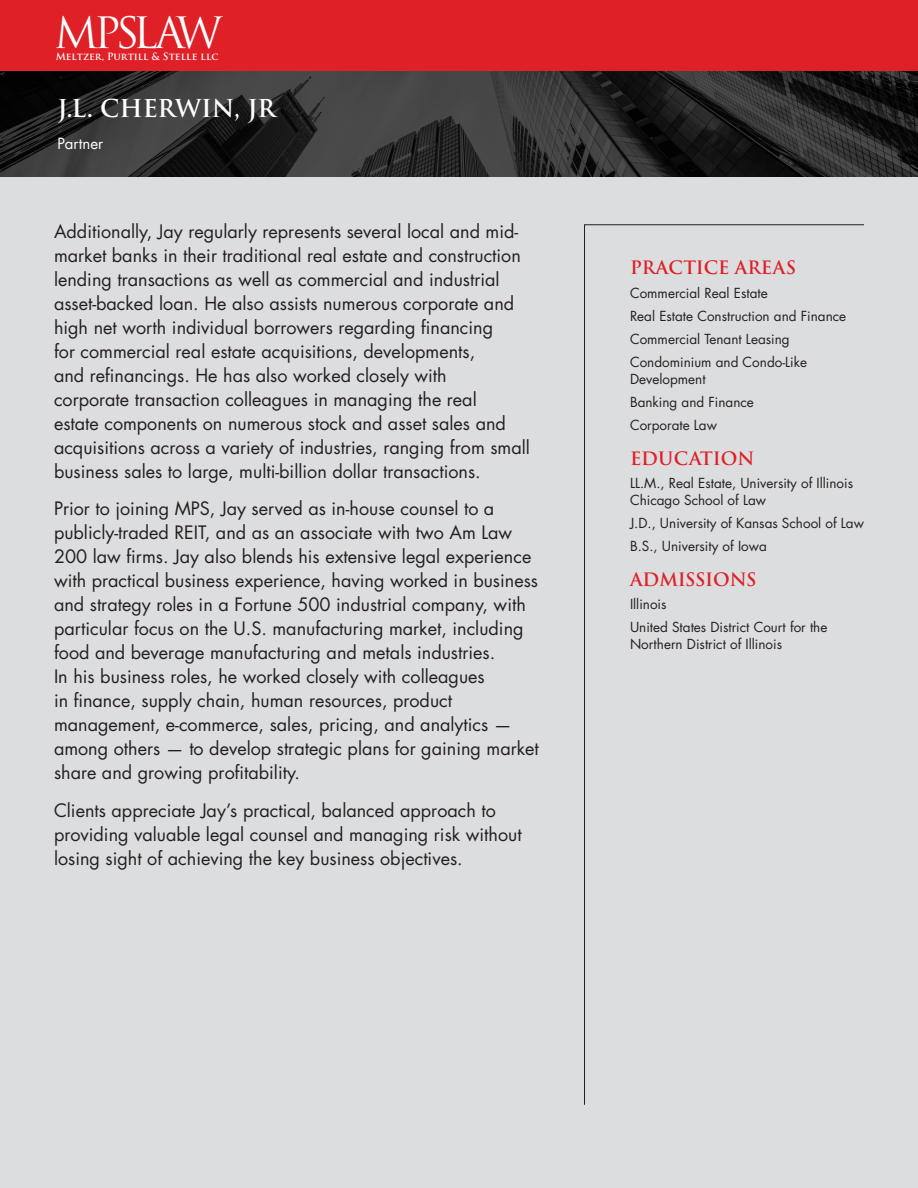
<style>
.page{position:relative;width:918px;height:1188px;background:#fff}
.page>*{position:absolute;margin:0;border:0;box-sizing:border-box;transform-origin:0 0}
.t1{font:42.15px "Trajan Pro";letter-spacing:-.115em;color:#fff}
.Attorney_Name{font:600 24px "Trajan Pro 3";color:#fff}
.Bio{font:18px/24px "Futura LT";color:#231f20}
.Right_Rail_Headers{font:600 18px "Trajan Pro 3";color:#df2027}
.Title_Contact_info{font:15px "Futura LT";color:#fff}
.Right_Rail_Sub-Copy{font:13.5px/16.5px "Futura LT";color:#231f20}
.t2{font:700 9.75px "Trajan Pro";color:#fff}
</style>
<div class="page">
<div style="left:0;top:0;width:918px;height:72px;background:#df2027"></div>
<div style="left:0;top:177px;width:918px;height:1011px;background:#dcdddf"></div>
<img style="left:0;top:72px;width:918px;height:105px">
<svg style="left:584px;top:224px;width:280px;height:881px"></svg>
<h1 class="t1" style="left:54px;top:6px;width:132px">MPSLA</h1>
<p class="t2" style="left:56px;top:51px;width:164px">Meltzer, Purtill &amp; Stelle llc</p>
<h1 class="t1" style="left:176px;top:6px;width:48px">W</h1>
<p class="Attorney_Name" style="left:57px;top:91px;width:220px">J.L. CHERWIN, JR</p>
<p class="Title_Contact_info" style="left:57px;top:133px;width:47px">Partner</p>
<p class="Bio" style="left:54px;top:220px;width:477px">Additionally, Jay regularly represents several local and mid&shy;market banks in their traditional real estate and construction lending transactions as well as commercial and industrial asset-backed loan. He also assists numerous corporate and high net worth individual borrowers regarding financing<br>for commercial real estate acquisitions, developments,<br>and refinancings. He has also worked closely with<br>corporate transaction colleagues in managing the real<br>estate components on numerous stock and asset sales and acquisitions across a variety of industries, ranging from small business sales to large, multi-billion dollar transactions.</p>
<p class="Bio" style="left:54px;top:497px;width:486px">Prior to joining MPS, Jay served as in-house counsel to a publicly-traded REIT, and as an associate with two Am Law 200 law firms. Jay also blends his extensive legal experience with practical business experience, having worked in business and strategy roles in a Fortune 500 industrial company, with particular focus on the U.S. manufacturing market, including food and beverage manufacturing and metals industries.<br>In his business roles, he worked closely with colleagues<br>in finance, supply chain, human resources, product management, e-commerce, sales, pricing, and analytics — among others — to develop strategic plans for gaining market share and growing profitability.</p>
<p class="Bio" style="left:54px;top:799px;width:469px">Clients appreciate Jay’s practical, balanced approach to providing valuable legal counsel and managing risk without losing sight of achieving the key business objectives.</p>
<p class="Right_Rail_Headers" style="left:630px;top:255px;width:167px">PRACTICE AREAS</p>
<p class="Right_Rail_Sub-Copy" style="left:630px;top:284px;width:139px">Commercial Real Estate</p>
<p class="Right_Rail_Sub-Copy" style="left:630px;top:308px;width:218px">Real Estate Construction and Finance</p>
<p class="Right_Rail_Sub-Copy" style="left:630px;top:331px;width:161px">Commercial Tenant Leasing</p>
<p class="Right_Rail_Sub-Copy" style="left:630px;top:354px;width:179px">Condominium and Condo-Like<br>Development</p>
<p class="Right_Rail_Sub-Copy" style="left:630px;top:394px;width:125px">Banking and Finance</p>
<p class="Right_Rail_Sub-Copy" style="left:630px;top:417px;width:88px">Corporate Law</p>
<p class="Right_Rail_Headers" style="left:630px;top:445px;width:126px">EDUCATION</p>
<p class="Right_Rail_Sub-Copy" style="left:630px;top:475px;width:225px">LL.M., Real Estate, University of Illinois<br>Chicago School of Law</p>
<p class="Right_Rail_Sub-Copy" style="left:630px;top:515px;width:235px">J.D., University of Kansas School of Law</p>
<p class="Right_Rail_Sub-Copy" style="left:630px;top:538px;width:138px">B.S., University of Iowa</p>
<p class="Right_Rail_Headers" style="left:630px;top:566px;width:128px">ADMISSIONS</p>
<p class="Right_Rail_Sub-Copy" style="left:630px;top:596px;width:38px">Illinois</p>
<p class="Right_Rail_Sub-Copy" style="left:630px;top:619px;width:199px">United States District Court for the<br>Northern District of Illinois</p>
</div>
